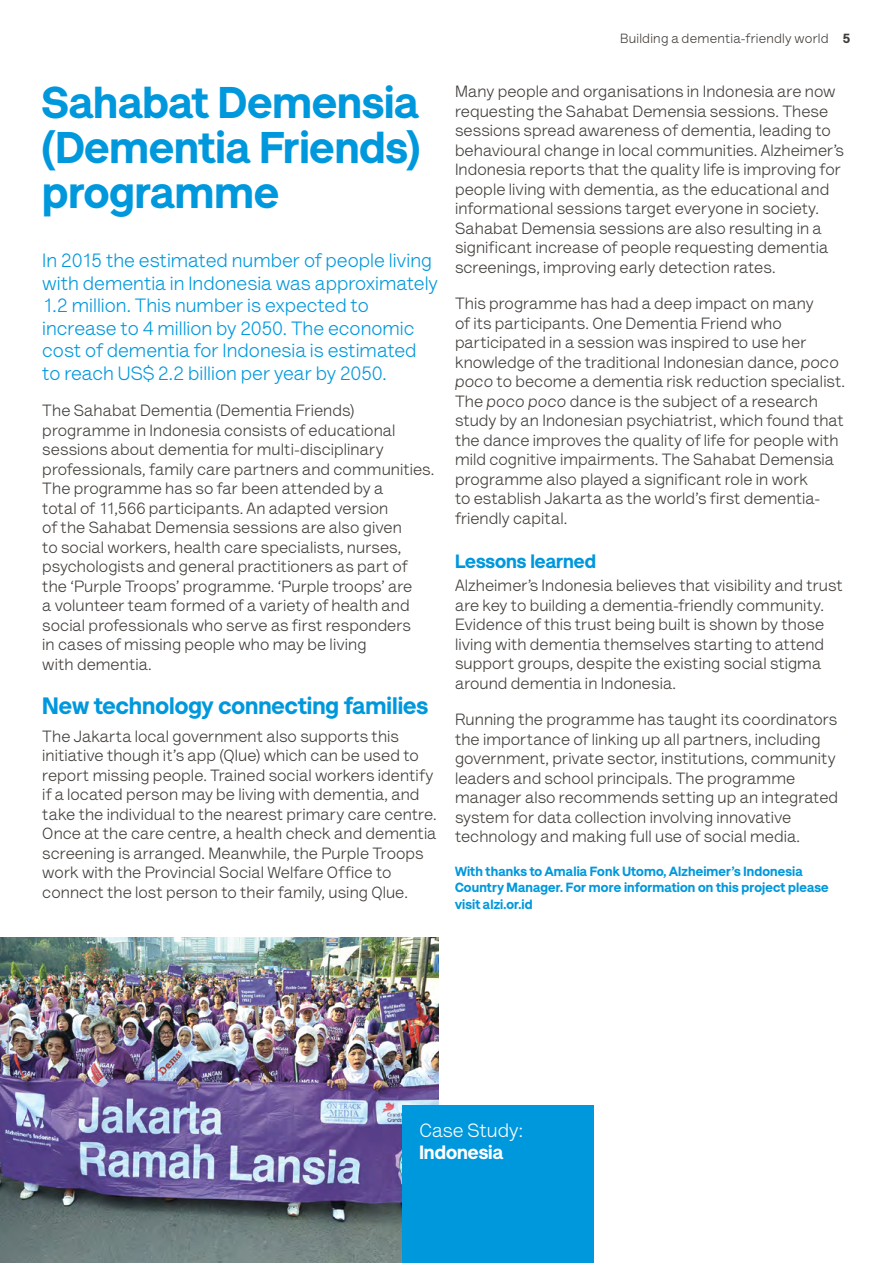
<style>
.page{position:relative;width:893px;height:1263px;background:#fff}
.page>*{position:absolute;margin:0;border:0;box-sizing:border-box;transform-origin:0 0}
.t1{font:900 45px/45px "AS Lettera Text";color:#0098dc;text-align:justify}
.t2{font:900 24px "AS Lettera Text";color:#0098dc}
.t3{font:19.5px/22.5px "AS Lettera Text";color:#0098dc}
.t4{font:900 19.5px "AS Lettera Text";color:#0098dc}
.t5{font:19.5px "AS Lettera Text";letter-spacing:.005em;color:#fff}
.t6{font:900 19.5px "AS Lettera Text";color:#fff}
.t7{font:16.5px/19.5px "AS Lettera Text";letter-spacing:.005em;color:#413c38}
.t8{font:900 13.5px/16.5px "AS Lettera Text";letter-spacing:.01em;color:#0098dc}
.t9{font:13.5px "AS Lettera Text";letter-spacing:.02em;color:#413c38}
.s1{font-weight:900}
.s2{font-style:italic}
</style>
<div class="page">
<img style="left:0;top:938px;width:438px;height:325px">
<div style="left:402px;top:1106px;width:192px;height:157px;background:#0098dc"></div>
<p class="t9" style="left:620px;top:28px;width:232px">Building a dementia-friendly world <span class="s1">5</span></p>
<h1 class="t1" style="left:42px;top:76px;width:379px">Sahabat Demensia (Dementia Friends) programme</h1>
<p class="t7" style="left:455px;top:80px;width:390px">Many people and organisations in Indonesia are now requesting the Sahabat Demensia sessions. These sessions spread awareness of dementia, leading to behavioural change in local communities. Alzheimer’s Indonesia reports that the quality life is improving for people living with dementia, as the educational and informational sessions target everyone in society.<br>Sahabat Demensia sessions are also resulting in a significant increase of people requesting dementia screenings, improving early detection rates.</p>
<p class="t7" style="left:455px;top:292px;width:392px">This programme has had a deep impact on many<br>of its participants. One Dementia Friend who participated in a session was inspired to use her knowledge of the traditional Indonesian dance, <span class="s2">poco poco</span> to become a dementia risk reduction specialist.<br>The <span class="s2">poco poco</span> dance is the subject of a research study by an Indonesian psychiatrist, which found that the dance improves the quality of life for people with mild cognitive impairments. The Sahabat Demensia programme also played a significant role in work<br>to establish Jakarta as the world’s first dementia&shy;friendly capital.</p>
<p class="t4" style="left:455px;top:545px;width:143px">Lessons learned</p>
<p class="t7" style="left:455px;top:575px;width:389px">Alzheimer’s Indonesia believes that visibility and trust are key to building a dementia-friendly community.<br>Evidence of this trust being built is shown by those living with dementia themselves starting to attend support groups, despite the existing social stigma around dementia in Indonesia.</p>
<p class="t7" style="left:455px;top:709px;width:385px">Running the programme has taught its coordinators the importance of linking up all partners, including government, private sector, institutions, community leaders and school principals. The programme manager also recommends setting up an integrated system for data collection involving innovative technology and making full use of social media.</p>
<p class="t8" style="left:455px;top:862px;width:375px">With thanks to Amalia Fonk Utomo, Alzheimer’s Indonesia<br>Country Manager. For more information on this project please visit alzi.or.id</p>
<p class="t3" style="left:42px;top:248px;width:397px">In 2015 the estimated number of people living with dementia in Indonesia was approximately 1.2 million. This number is expected to increase to 4 million by 2050. The economic cost of dementia for Indonesia is estimated to reach US$ 2.2 billion per year by 2050.</p>
<p class="t7" style="left:42px;top:400px;width:394px">The Sahabat Dementia (Dementia Friends) programme in Indonesia consists of educational sessions about dementia for multi-disciplinary professionals, family care partners and communities.<br>The programme has so far been attended by a<br>total of 11,566 participants. An adapted version<br>of the Sahabat Demensia sessions are also given<br>to social workers, health care specialists, nurses, psychologists and general practitioners as part of the ‘Purple Troops’ programme. ‘Purple troops’ are<br>a volunteer team formed of a variety of health and social professionals who serve as first responders<br>in cases of missing people who may be living<br>with dementia.</p>
<h2 class="t2" style="left:42px;top:686px;width:387px">New technology connecting families</h2>
<p class="t7" style="left:42px;top:725px;width:396px">The Jakarta local government also supports this initiative though it’s app (Qlue) which can be used to report missing people. Trained social workers identify if a located person may be living with dementia, and take the individual to the nearest primary care centre.<br>Once at the care centre, a health check and dementia screening is arranged. Meanwhile, the Purple Troops work with the Provincial Social Welfare Office to connect the lost person to their family, using Qlue.</p>
<p class="t5" style="left:419px;top:1116px;width:105px">Case Study:</p>
<p class="t6" style="left:419px;top:1136px;width:85px">Indonesia</p>
</div>
